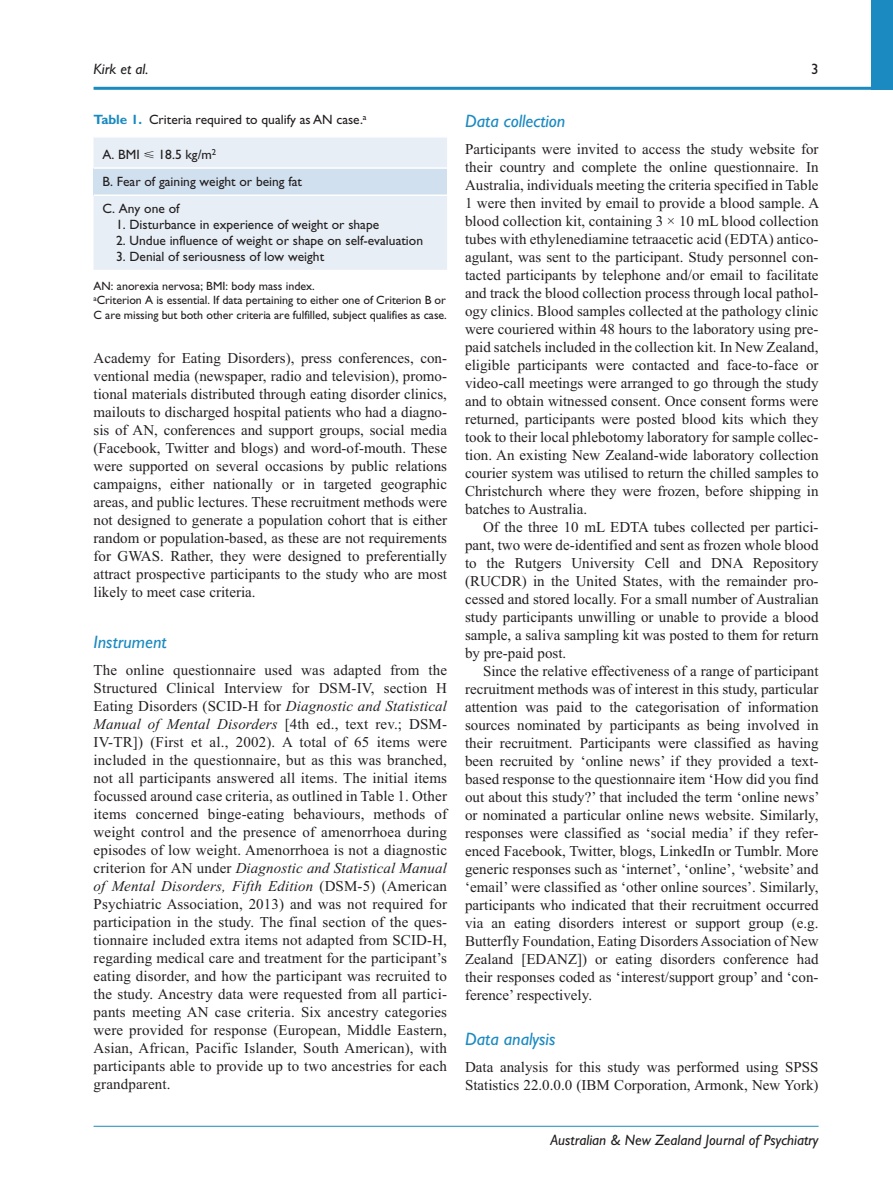
<style>
.page{position:relative;width:893px;height:1191px;background:#fff}
.page>*{position:absolute;margin:0;border:0;box-sizing:border-box;transform-origin:0 0}
.t1{font:italic 18px "Gill Sans Std";color:#1a8ac1}
.t2{font:15px/18px "Times New Roman";color:#231f20;text-align:justify}
.t3{font:italic 15px "Gill Sans Std";color:#231f20}
.t4{font:15px "Gill Sans Std";color:#231f20}
.t5{font:13.5px/27.2px "Gill Sans Std";color:#231f20}
.t6{font:12px/14.2px "Gill Sans Std";letter-spacing:-.005em;color:#231f20}
.s1{font-weight:700;color:#1a8ac1}
.s2{font-style:italic}
</style>
<div class="page">
<hr style="left:94px;top:87px;width:799px;height:3px;background:#1a8ac1">
<div style="left:872px;top:0;width:21px;height:89px;background:#1a8ac1"></div>
<hr style="left:94px;top:1125px;width:725px;height:1px;background:#1a8ac1">
<div style="left:94px;top:138px;width:353px;height:132px;background:#e7eef6"></div>
<div style="left:94px;top:168px;width:353px;height:27px;background:#d1e0ef"></div>
<hr style="left:94px;top:167px;width:353px;height:2px;background:#fff">
<hr style="left:94px;top:194px;width:353px;height:2px;background:#fff">
<p class="t3" style="left:94px;top:60px;width:56px">Kirk et al.</p>
<p class="t4" style="left:811px;top:60px;width:9px">3</p>
<p class="t5" style="left:94px;top:106px;width:275px"><span class="s1">Table 1.</span> Criteria required to qualify as AN case.<sup>a</sup></p>
<p class="t5" style="left:103px;top:141px;width:201px">A. BMI ⩽ 18.5 kg/m<sup>2<br></sup>B. Fear of gaining weight or being fat<br>C. Any one of</p>
<p class="t5" style="left:116px;top:211px;width:265px">1. Disturbance in experience of weight or shape</p>
<p class="t5" style="left:116px;top:227px;width:309px">2. Undue influence of weight or shape on self-evaluation</p>
<p class="t5" style="left:116px;top:243px;width:210px">3. Denial of seriousness of low weight</p>
<p class="t6" style="left:94px;top:279px;width:355px">AN: anorexia nervosa; BMI: body mass index.<br><sup>a</sup>Criterion A is essential. If data pertaining to either one of Criterion B or<br>C are missing but both other criteria are fulfilled, subject qualifies as case.</p>
<p class="t2" style="left:94px;top:349px;width:355px">Academy for Eating Disorders), press conferences, con&shy;ventional media (newspaper, radio and television), promo&shy;tional materials distributed through eating disorder clinics, mailouts to discharged hospital patients who had a diagno&shy;sis of AN, conferences and support groups, social media (Facebook, Twitter and blogs) and word-of-mouth. These were supported on several occasions by public relations campaigns, either nationally or in targeted geographic areas, and public lectures. These recruitment methods were not designed to generate a population cohort that is either random or population-based, as these are not requirements for GWAS. Rather, they were designed to preferentially attract prospective participants to the study who are most likely to meet case criteria.</p>
<p class="t1" style="left:94px;top:631px;width:74px">Instrument</p>
<p class="t2" style="left:94px;top:661px;width:355px">The online questionnaire used was adapted from the Structured Clinical Interview for DSM-IV, section H Eating Disorders (SCID-H for <span class="s2">Diagnostic and Statistical Manual of Mental Disorders</span> [4th ed., text rev.; DSM-IV-TR]) (First et al., 2002). A total of 65 items were included in the questionnaire, but as this was branched, not all participants answered all items. The initial items focussed around case criteria, as outlined in Table 1. Other items concerned binge-eating behaviours, methods of weight control and the presence of amenorrhoea during episodes of low weight. Amenorrhoea is not a diagnostic criterion for AN under <span class="s2">Diagnostic and Statistical Manual of Mental Disorders, Fifth Edition</span> (DSM-5) (American Psychiatric Association, 2013) and was not required for participation in the study. The final section of the ques&shy;tionnaire included extra items not adapted from SCID-H, regarding medical care and treatment for the participant’s eating disorder, and how the participant was recruited to the study. Ancestry data were requested from all partici&shy;pants meeting AN case criteria. Six ancestry categories were provided for response (European, Middle Eastern, Asian, African, Pacific Islander, South American), with participants able to provide up to two ancestries for each grandparent.</p>
<p class="t1" style="left:465px;top:111px;width:102px">Data collection</p>
<p class="t2" style="left:465px;top:140px;width:356px">Participants were invited to access the study website for their country and complete the online questionnaire. In Australia, individuals meeting the criteria specified in Table 1 were then invited by email to provide a blood sample. A blood collection kit, containing 3 × 10 mL blood collection tubes with ethylenediamine tetraacetic acid (EDTA) antico&shy;agulant, was sent to the participant. Study personnel con&shy;tacted participants by telephone and/or email to facilitate and track the blood collection process through local pathol&shy;ogy clinics. Blood samples collected at the pathology clinic were couriered within 48 hours to the laboratory using pre&shy;paid satchels included in the collection kit. In New Zealand, eligible participants were contacted and face-to-face or video-call meetings were arranged to go through the study and to obtain witnessed consent. Once consent forms were returned, participants were posted blood kits which they took to their local phlebotomy laboratory for sample collec&shy;tion. An existing New Zealand-wide laboratory collection courier system was utilised to return the chilled samples to Christchurch where they were frozen, before shipping in batches to Australia.</p>
<p class="t2" style="left:465px;top:518px;width:355px;text-indent:18px">Of the three 10 mL EDTA tubes collected per partici&shy;pant, two were de-identified and sent as frozen whole blood to the Rutgers University Cell and DNA Repository (RUCDR) in the United States, with the remainder pro&shy;cessed and stored locally. For a small number of Australian study participants unwilling or unable to provide a blood sample, a saliva sampling kit was posted to them for return by pre-paid post.</p>
<p class="t2" style="left:465px;top:662px;width:356px;text-indent:18px">Since the relative effectiveness of a range of participant recruitment methods was of interest in this study, particular attention was paid to the categorisation of information sources nominated by participants as being involved in their recruitment. Participants were classified as having been recruited by ‘online news’ if they provided a text&shy;based response to the questionnaire item ‘How did you find out about this study?’ that included the term ‘online news’ or nominated a particular online news website. Similarly, responses were classified as ‘social media’ if they refer&shy;enced Facebook, Twitter, blogs, LinkedIn or Tumblr. More generic responses such as ‘internet’, ‘online’, ‘website’ and ‘email’ were classified as ‘other online sources’. Similarly, participants who indicated that their recruitment occurred via an eating disorders interest or support group (e.g.<br>Butterfly Foundation, Eating Disorders Association of New Zealand [EDANZ]) or eating disorders conference had their responses coded as ‘interest/support group’ and ‘con&shy;ference’ respectively.</p>
<p class="t1" style="left:465px;top:1029px;width:92px">Data analysis</p>
<p class="t2" style="left:465px;top:1058px;width:355px">Data analysis for this study was performed using SPSS<br>Statistics 22.0.0.0 (IBM Corporation, Armonk, New York)</p>
<p class="t3" style="left:550px;top:1131px;width:267px">Australian &amp; New Zealand Journal of Psychiatry</p>
</div>
